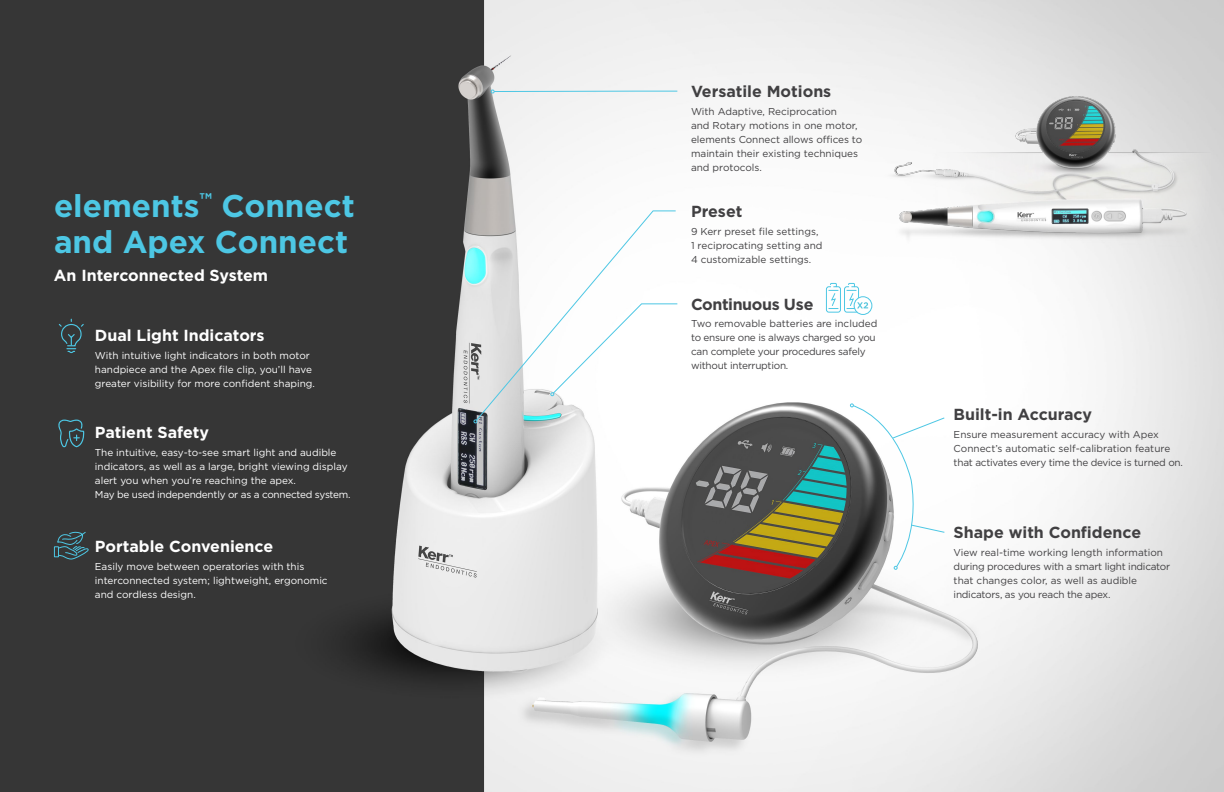
<style>
.page{position:relative;width:1224px;height:792px;background:#fff}
.page>*{position:absolute;margin:0;border:0;box-sizing:border-box;transform-origin:0 0}
.t1{font:700 31.4px/36px "Gotham";color:#4dc7e4}
.t2{font:700 16px "Gotham";color:#fff}
.t3{font:700 16px "Gotham";color:#414042}
.t4{font:700 16px "Gotham";letter-spacing:-.025em;color:#414042}
.t5{font:10px/14px "Gotham";color:#fff}
.t6{font:10px/14px "Gotham";letter-spacing:-.005em;color:#414042}
.t7{font:10px/14px "Gotham";letter-spacing:-.025em;color:#414042}
</style>
<div class="page">
<img style="left:0;top:0;width:1224px;height:792px">
<svg style="left:58px;top:420px;width:26px;height:27px"></svg>
<svg style="left:58px;top:318px;width:27px;height:36px"></svg>
<svg style="left:54px;top:531px;width:35px;height:29px"></svg>
<svg style="left:491px;top:90px;width:187px;height:3px"></svg>
<svg style="left:475px;top:210px;width:201px;height:211px"></svg>
<svg style="left:550px;top:303px;width:128px;height:93px"></svg>
<svg style="left:850px;top:404px;width:95px;height:166px"></svg>
<img style="left:860px;top:58px;width:350px;height:204px">
<svg style="left:854px;top:297px;width:18px;height:17px"></svg>
<div style="left:854px;top:296px;width:18px;height:19px;border:1px solid #4dc7e4;border-radius:50%"></div>
<svg style="left:826px;top:283px;width:42px;height:30px"></svg>
<h1 class="t1" style="left:54px;top:187px;width:302px">elements<sup>™</sup> Connect and Apex Connect</h1>
<h2 class="t2" style="left:54px;top:264px;width:216px">An Interconnected System</h2>
<h2 class="t2" style="left:95px;top:325px;width:171px">Dual Light Indicators</h2>
<p class="t5" style="left:95px;top:348px;width:222px">With intuitive light indicators in both motor handpiece and the Apex file clip, you’ll have greater visibility for more confident shaping.</p>
<h2 class="t2" style="left:95px;top:422px;width:116px">Patient Safety</h2>
<p class="t5" style="left:95px;top:445px;width:257px">The intuitive, easy-to-see smart light and audible indicators, as well as a large, bright viewing display alert you when you’re reaching the apex.<br>May be used independently or as a connected system.</p>
<h2 class="t2" style="left:95px;top:535px;width:180px">Portable Convenience</h2>
<p class="t5" style="left:95px;top:559px;width:234px">Easily move between operatories with this interconnected system; lightweight, ergonomic and cordless design.</p>
<h2 class="t3" style="left:691px;top:80px;width:142px">Versatile Motions</h2>
<p class="t6" style="left:691px;top:104px;width:173px">With Adaptive, Reciprocation<br>and Rotary motions in one motor, elements Connect allows offices to maintain their existing techniques and protocols.</p>
<h2 class="t3" style="left:691px;top:200px;width:53px">Preset</h2>
<p class="t6" style="left:691px;top:224px;width:133px">9 Kerr preset file settings,<br>1 reciprocating setting and<br>4 customizable settings.</p>
<h2 class="t4" style="left:691px;top:293px;width:124px">Continuous Use</h2>
<p class="t7" style="left:691px;top:317px;width:188px">Two removable batteries are included to ensure one is always charged so you can complete your procedures safely without interruption.</p>
<h2 class="t3" style="left:954px;top:404px;width:140px">Built-in Accuracy</h2>
<p class="t6" style="left:954px;top:428px;width:231px">Ensure measurement accuracy with Apex<br>Connect’s automatic self-calibration feature that activates every time the device is turned on.</p>
<h2 class="t3" style="left:954px;top:521px;width:189px">Shape with Confidence</h2>
<p class="t7" style="left:954px;top:545px;width:218px">View real-time working length information during procedures with a smart light indicator that changes color, as well as audible indicators, as you reach the apex.</p>
</div>
